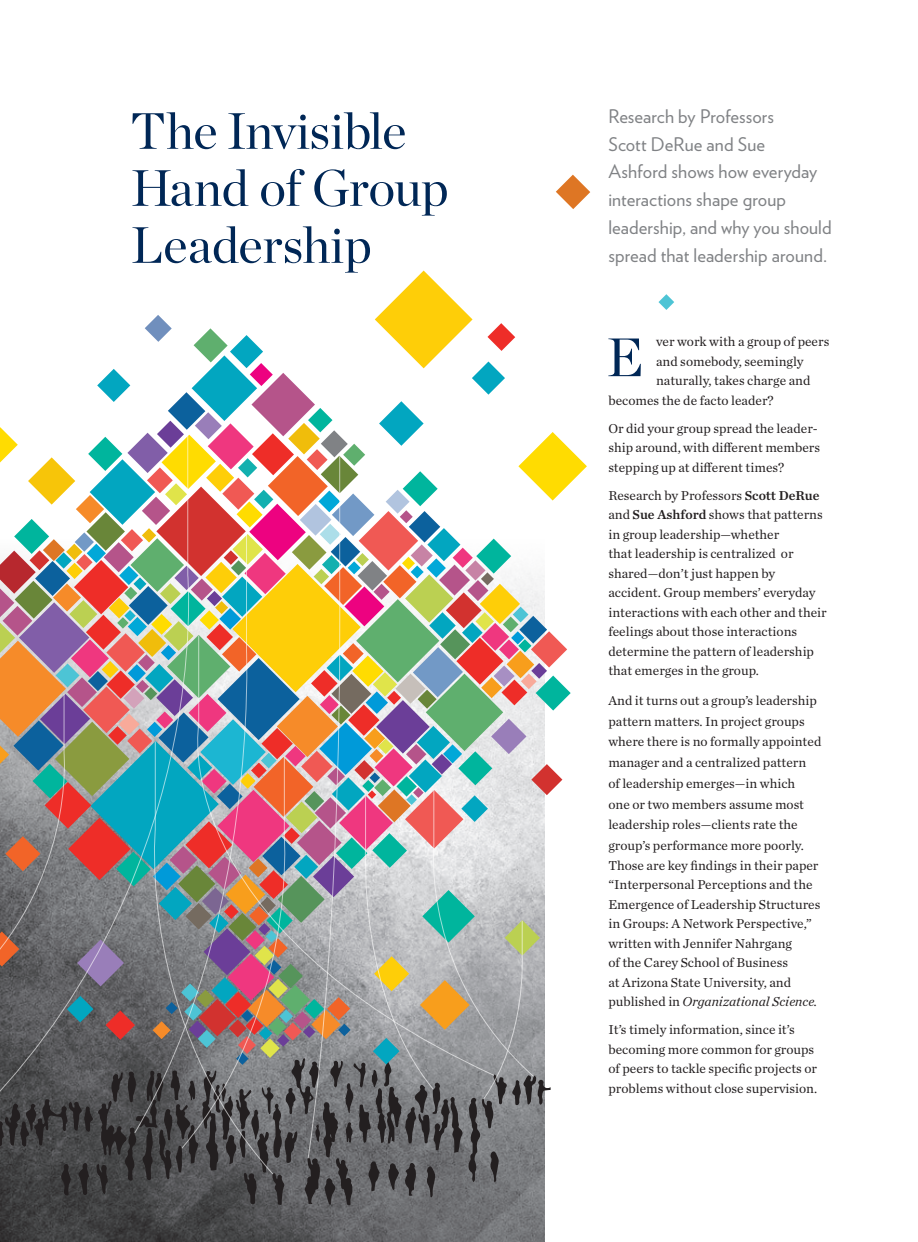
<style>
.page{position:relative;width:918px;height:1242px;background:#fff}
.page>*{position:absolute;margin:0;border:0;box-sizing:border-box;transform-origin:0 0}
.t1{font:54px "Chronicle Display";color:#002756}
.t2{font:51px/57px "Chronicle Display";letter-spacing:-.005em;color:#002756}
.t3{font:18.75px/27.8px "Verlag";letter-spacing:.005em;color:#808285}
.t4{font:13.5px/19.5px "Chronicle Text G1";color:#231f20}
.s1{font-family:"Chronicle Text G1 Semi"}
.s2{font-style:italic}
</style>
<div class="page">
<img style="left:0;top:1205px;width:544px;height:37px">
<svg style="left:658px;top:294px;width:16px;height:16px"></svg>
<svg style="left:556px;top:175px;width:34px;height:34px"></svg>
<svg style="left:0;top:271px;width:587px;height:934px"></svg>
<svg style="left:134px;top:529px;width:115px;height:605px;background:#b19a7d"></svg>
<svg style="left:0;top:433px;width:190px;height:698px;background:#908881"></svg>
<svg style="left:153px;top:741px;width:121px;height:434px;background:#537078"></svg>
<svg style="left:196px;top:635px;width:299px;height:441px;background:#a49a93"></svg>
<h2 class="t2" style="left:131px;top:99px;width:319px">The Invisible<br>Hand of Group<br>Leadership</h2>
<h3 class="t3" style="left:608px;top:101px;width:225px">Research by Professors<br>Scott DeRue and Sue<br>Ashford shows how everyday interactions shape group leadership, and why you should spread that leadership around.</h3>
<h1 class="t1" style="left:607px;top:316px;width:38px">E</h1>
<p class="t4" style="left:656px;top:331px;width:175px">ver work with a group of peers</p>
<p class="t4" style="left:656px;top:351px;width:149px">and somebody, seemingly</p>
<p class="t4" style="left:656px;top:370px;width:156px">naturally, takes charge and</p>
<p class="t4" style="left:608px;top:390px;width:167px">becomes the de facto leader?</p>
<p class="t4" style="left:608px;top:418px;width:213px">Or did your group spread the leader&shy;ship around, with different members stepping up at different times?</p>
<p class="t4" style="left:608px;top:485px;width:220px">Research by Professors <span class="s1">Scott DeRue </span>and <span class="s1">Sue Ashford</span> shows that patterns in group leadership—whether<br>that leadership is centralized or shared—don’t just happen by accident. Group members’ everyday interactions with each other and their feelings about those interactions determine the pattern of leadership that emerges in the group.</p>
<p class="t4" style="left:608px;top:689px;width:214px;line-height:20.9px">And it turns out a group’s leadership pattern matters. In project groups where there is no formally appointed manager and a centralized pattern<br>of leadership emerges—in which<br>one or two members assume most leadership roles—clients rate the group’s performance more poorly.</p>
<p class="t4" style="left:608px;top:855px;width:214px">Those are key findings in their paper “Interpersonal Perceptions and the Emergence of Leadership Structures in Groups: A Network Perspective,” written with Jennifer Nahrgang<br>of the Carey School of Business<br>at Arizona State University, and published in <span class="s2">Organizational Science.</span></p>
<p class="t4" style="left:608px;top:1019px;width:210px">It’s timely information, since it’s becoming more common for groups of peers to tackle specific projects or problems without close supervision.</p>
</div>
